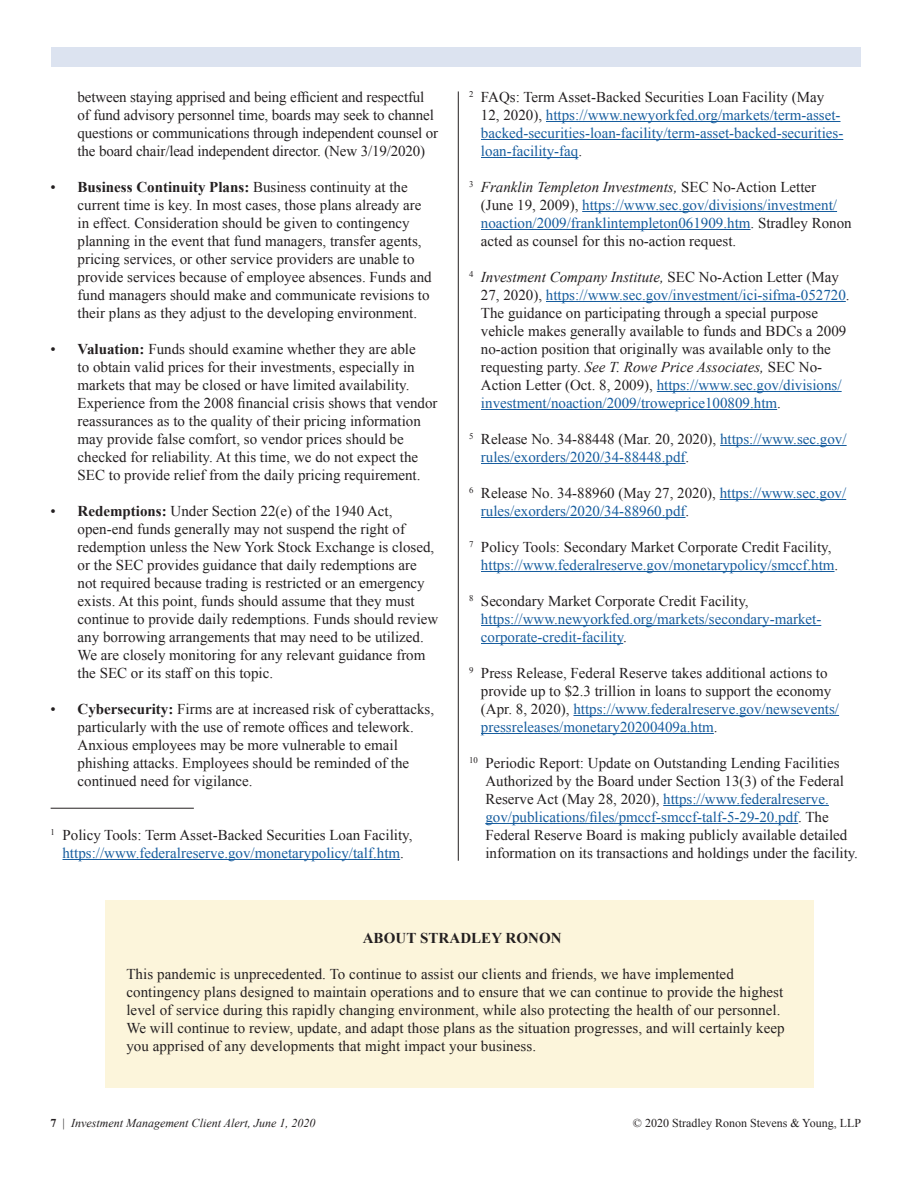
<style>
.page{position:relative;width:918px;height:1188px;background:#fff}
.page>*{position:absolute;margin:0;border:0;box-sizing:border-box;transform-origin:0 0}
.t1{font:15px/18px "Times New Roman";color:#231f20}
.t2{font:15px/18px "Times New Roman";color:#175d9e}
.t3{font:700 15px "Times New Roman";letter-spacing:.005em;color:#231f20}
.t4{font:italic 12px "Times New Roman";color:#231f20}
.t5{font:12px "Times New Roman";color:#231f20}
.s1{font-weight:700}
.s2{color:#231f20}
.s3{font-style:italic}
.s4{color:#175d9e}
.s5{font-weight:700;font-style:normal}
.s6{font-style:normal}
</style>
<div class="page">
<hr style="left:62px;top:859px;width:338px;height:1px;background:#175d9e">
<hr style="left:546px;top:121px;width:295px;height:1px;background:#175d9e">
<hr style="left:481px;top:139px;width:362px;height:1px;background:#175d9e">
<hr style="left:481px;top:157px;width:97px;height:1px;background:#175d9e">
<hr style="left:582px;top:211px;width:255px;height:1px;background:#175d9e">
<hr style="left:481px;top:229px;width:270px;height:1px;background:#175d9e">
<hr style="left:546px;top:301px;width:300px;height:1px;background:#175d9e">
<hr style="left:657px;top:391px;width:185px;height:1px;background:#175d9e">
<hr style="left:481px;top:409px;width:296px;height:1px;background:#175d9e">
<hr style="left:720px;top:445px;width:127px;height:1px;background:#175d9e">
<hr style="left:481px;top:463px;width:205px;height:1px;background:#175d9e">
<hr style="left:720px;top:499px;width:126px;height:1px;background:#175d9e">
<hr style="left:481px;top:517px;width:205px;height:1px;background:#175d9e">
<hr style="left:481px;top:571px;width:354px;height:1px;background:#175d9e">
<hr style="left:481px;top:625px;width:340px;height:1px;background:#175d9e">
<hr style="left:481px;top:643px;width:142px;height:1px;background:#175d9e">
<hr style="left:573px;top:715px;width:266px;height:1px;background:#175d9e">
<hr style="left:481px;top:733px;width:233px;height:1px;background:#175d9e">
<hr style="left:663px;top:805px;width:166px;height:1px;background:#175d9e">
<hr style="left:485px;top:823px;width:313px;height:1px;background:#175d9e">
<div style="left:51px;top:47px;width:810px;height:20px;background:#dce3f0"></div>
<hr style="left:458px;top:91px;width:1px;height:770px;background:#231f20">
<div style="left:105px;top:900px;width:708px;height:187px;background:#fcf5db"></div>
<hr style="left:51px;top:808px;width:143px;height:1px;background:#231f20">
<p class="t1" style="left:78px;top:88px;width:362px">between staying apprised and being efficient and respectful of fund advisory personnel time, boards may seek to channel questions or communications through independent counsel or the board chair/lead independent director. (New 3/19/2020)</p>
<p class="t1" style="left:78px;top:178px;width:356px;text-indent:-27px">• <span class="s1">Business Continuity Plans:</span> Business continuity at the current time is key. In most cases, those plans already are in effect. Consideration should be given to contingency planning in the event that fund managers, transfer agents, pricing services, or other service providers are unable to provide services because of employee absences. Funds and fund managers should make and communicate revisions to their plans as they adjust to the developing environment.</p>
<p class="t1" style="left:78px;top:340px;width:361px;text-indent:-27px">• <span class="s1">Valuation:</span> Funds should examine whether they are able<br>to obtain valid prices for their investments, especially in markets that may be closed or have limited availability.<br>Experience from the 2008 financial crisis shows that vendor reassurances as to the quality of their pricing information may provide false comfort, so vendor prices should be checked for reliability. At this time, we do not expect the SEC to provide relief from the daily pricing requirement.</p>
<p class="t1" style="left:78px;top:502px;width:362px;text-indent:-27px">• <span class="s1">Redemptions:</span> Under Section 22(e) of the 1940 Act, open-end funds generally may not suspend the right of redemption unless the New York Stock Exchange is closed, or the SEC provides guidance that daily redemptions are not required because trading is restricted or an emergency exists. At this point, funds should assume that they must continue to provide daily redemptions. Funds should review any borrowing arrangements that may need to be utilized.<br>We are closely monitoring for any relevant guidance from the SEC or its staff on this topic.</p>
<p class="t1" style="left:78px;top:700px;width:358px;text-indent:-27px">• <span class="s1">Cybersecurity:</span> Firms are at increased risk of cyberattacks, particularly with the use of remote offices and telework.<br>Anxious employees may be more vulnerable to email phishing attacks. Employees should be reminded of the continued need for vigilance.</p>
<p class="t2" style="left:51px;top:826px;width:363px;text-align:center"><sup>1</sup> <span class="s2">Policy Tools: Term Asset-Backed Securities Loan Facility, </span>https://www.federalreserve.gov/monetarypolicy/talf.htm<span class="s2">.</span></p>
<p class="t2" style="left:481px;top:88px;width:364px;text-indent:-12px"><sup>2</sup> <span class="s2">FAQs: Term Asset-Backed Securities Loan Facility (May 12, 2020),</span> https://www.newyorkfed.org/markets/term-asset&shy;backed-securities-loan-facility/term-asset-backed-securities&shy;loan-facility-faq<span class="s2">.</span></p>
<p class="t1" style="left:481px;top:178px;width:372px;text-indent:-12px"><sup>3</sup> <span class="s3">Franklin Templeton Investments,</span> SEC No-Action Letter (June 19, 2009), <span class="s4">https://www.sec.gov/divisions/investment/ noaction/2009/franklintempleton061909.htm</span>. Stradley Ronon acted as counsel for this no-action request.</p>
<p class="t1" style="left:481px;top:268px;width:370px;text-indent:-12px"><sup>4</sup> <span class="s3">Investment Company Institute,</span> SEC No-Action Letter (May 27, 2020), <span class="s4">https://www.sec.gov/investment/ici-sifma-052720</span>.<br>The guidance on participating through a special purpose vehicle makes generally available to funds and BDCs a 2009 no-action position that originally was available only to the requesting party. <span class="s3">See T. Rowe Price Associates,</span> SEC No-Action Letter (Oct. 8, 2009), <span class="s4">https://www.sec.gov/divisions/ investment/noaction/2009/troweprice100809.htm</span>.</p>
<p class="t2" style="left:481px;top:430px;width:367px;text-indent:-12px"><sup>5</sup> <span class="s2">Release No. 34-88448 (Mar. 20, 2020),</span> https://www.sec.gov/ rules/exorders/2020/34-88448.pdf<span class="s2">.</span></p>
<p class="t2" style="left:481px;top:484px;width:367px;text-indent:-12px"><sup>6</sup> <span class="s2">Release No. 34-88960 (May 27, 2020),</span> https://www.sec.gov/ rules/exorders/2020/34-88960.pdf<span class="s2">.</span></p>
<p class="t2" style="left:481px;top:538px;width:359px;text-indent:-12px"><sup>7</sup> <span class="s2">Policy Tools: Secondary Market Corporate Credit Facility, </span>https://www.federalreserve.gov/monetarypolicy/smccf.htm<span class="s2">.</span></p>
<p class="t2" style="left:481px;top:592px;width:342px;text-indent:-12px"><sup>8</sup> <span class="s2">Secondary Market Corporate Credit Facility, </span>https://www.newyorkfed.org/markets/secondary-market&shy;corporate-credit-facility<span class="s2">.</span></p>
<p class="t1" style="left:481px;top:664px;width:360px;text-indent:-12px"><sup>9</sup> Press Release, Federal Reserve takes additional actions to provide up to $2.3 trillion in loans to support the economy (Apr. 8, 2020), <span class="s4">https://www.federalreserve.gov/newsevents/ pressreleases/monetary20200409a.htm</span>.</p>
<p class="t1" style="left:485px;top:754px;width:374px;text-indent:-16px"><sup>10</sup> Periodic Report: Update on Outstanding Lending Facilities Authorized by the Board under Section 13(3) of the Federal Reserve Act (May 28, 2020), <span class="s4">https://www.federalreserve. gov/publications/files/pmccf-smccf-talf-5-29-20.pdf</span>. The Federal Reserve Board is making publicly available detailed information on its transactions and holdings under the facility.</p>
<p class="t3" style="left:363px;top:928px;width:200px">ABOUT STRADLEY RONON</p>
<p class="t1" style="left:126px;top:965px;width:660px">This pandemic is unprecedented. To continue to assist our clients and friends, we have implemented contingency plans designed to maintain operations and to ensure that we can continue to provide the highest level of service during this rapidly changing environment, while also protecting the health of our personnel.<br>We will continue to review, update, and adapt those plans as the situation progresses, and will certainly keep you apprised of any developments that might impact your business.</p>
<p class="t4" style="left:51px;top:1114px;width:266px"><span class="s5">7</span> <span class="s6">|</span> Investment Management Client Alert, June 1, 2020</p>
<p class="t5" style="left:633px;top:1115px;width:230px">© 2020 Stradley Ronon Stevens &amp; Young, LLP</p>
</div>
